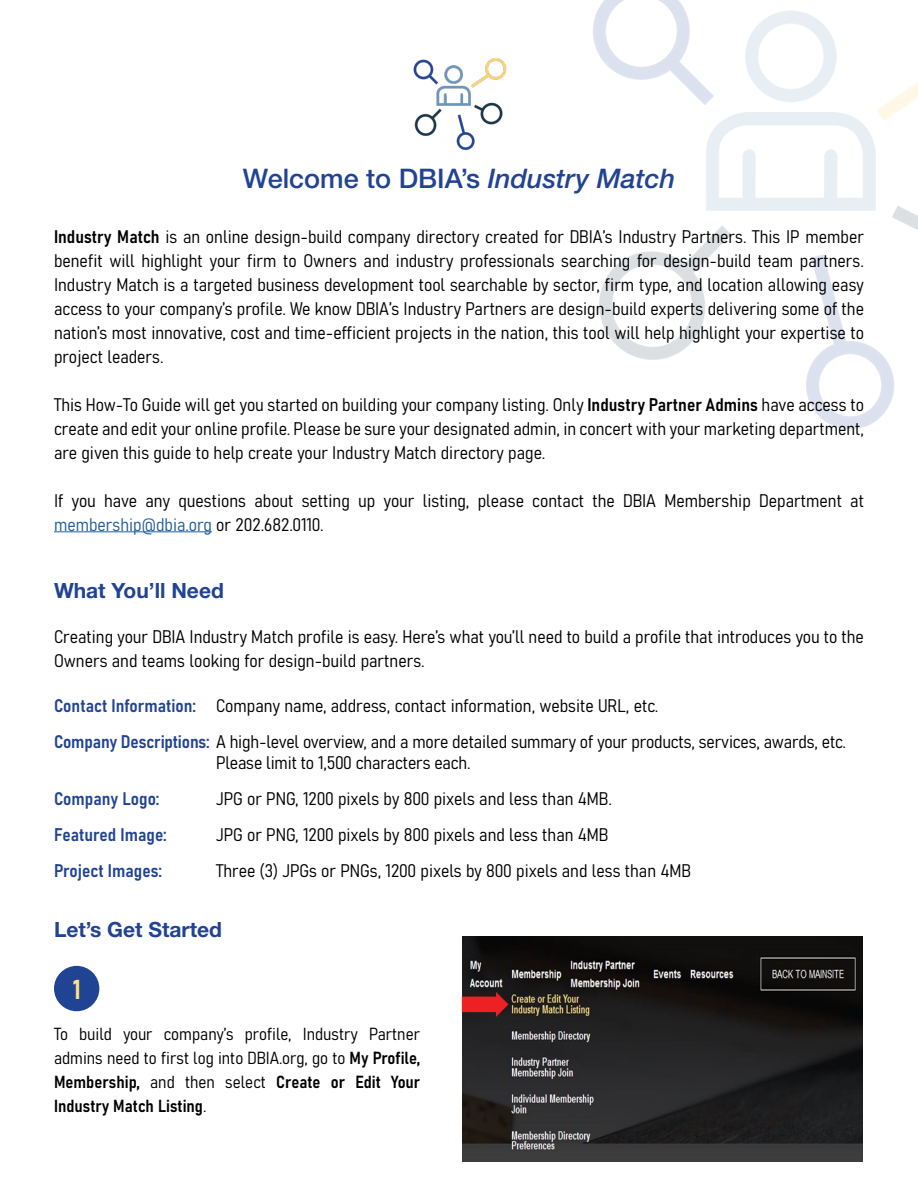
<style>
.page{position:relative;width:918px;height:1188px;background:#fff}
.page>*{position:absolute;margin:0;border:0;box-sizing:border-box;transform-origin:0 0}
.t1{font:500 27px "Helvetica Neue LT Std";color:#214393}
.t2{font:27px "Bahnschrift";color:#fee087}
.t3{font:700 21px "Helvetica Neue LT Std";color:#214393}
.t4{font:18px/24px "Bahnschrift";color:#000}
.t5{font:18px "Bahnschrift";color:#214393}
.t6{font:17.25px/24px "Bahnschrift";color:#000;text-align:justify}
.s1{font-style:italic}
.s2{color:#215e9e}
.s3{color:#214393}
</style>
<div class="page">
<img style="left:593px;top:0;width:325px;height:430px">
<img style="left:413px;top:58px;width:94px;height:93px">
<hr style="left:54px;top:532px;width:158px;height:1px;background:#215e9e">
<div style="left:54px;top:966px;width:45px;height:45px;background:#214393;border-radius:50%"></div>
<img style="left:462px;top:937px;width:400px;height:224px">
<svg style="left:462px;top:992px;width:47px;height:25px"></svg>
<h1 class="t1" style="left:243px;top:162px;width:434px">Welcome to DBIA’s <span class="s1">Industry Match</span></h1>
<p class="t4" style="left:54px;top:223px;width:812px;text-align:justify">Industry Match is an online design-build company directory created for DBIA’s Industry Partners. This IP member benefit will highlight your firm to Owners and industry professionals searching for design-build team partners.<br>Industry Match is a targeted business development tool searchable by sector, firm type, and location allowing easy access to your company’s profile. We know DBIA’s Industry Partners are design-build experts delivering some of the nation’s most innovative, cost and time-efficient projects in the nation, this tool will help highlight your expertise to project leaders.</p>
<p class="t4" style="left:54px;top:391px;width:812px;text-align:justify">This How-To Guide will get you started on building your company listing. Only Industry Partner Admins have access to create and edit your online profile. Please be sure your designated admin, in concert with your marketing department, are given this guide to help create your Industry Match directory page.</p>
<p class="t4" style="left:54px;top:487px;width:811px">If you have any questions about setting up your listing, please contact the DBIA Membership Department at <span class="s2">membership@dbia.org</span> or 202.682.0110.</p>
<p class="t3" style="left:54px;top:578px;width:171px">What You’ll Need</p>
<p class="t4" style="left:54px;top:623px;width:811px">Creating your DBIA Industry Match profile is easy. Here’s what you’ll need to build a profile that introduces you to the<br>Owners and teams looking for design-build partners.</p>
<p class="t4" style="left:54px;top:686px;width:794px;line-height:36px"><span class="s3">Contact Information:</span> Company name, address, contact information, website URL, etc.<br><span class="s3">Company Descriptions:</span> A high-level overview, and a more detailed summary of your products, services, awards, etc.</p>
<p class="t4" style="left:216px;top:749px;width:256px">Please limit to 1,500 characters each.</p>
<p class="t5" style="left:54px;top:785px;width:107px">Company Logo:</p>
<p class="t4" style="left:216px;top:785px;width:398px">JPG or PNG, 1200 pixels by 800 pixels and less than 4MB.</p>
<p class="t5" style="left:54px;top:821px;width:114px">Featured Image:</p>
<p class="t4" style="left:216px;top:821px;width:394px">JPG or PNG, 1200 pixels by 800 pixels and less than 4MB</p>
<p class="t5" style="left:54px;top:857px;width:110px">Project Images:</p>
<p class="t4" style="left:216px;top:857px;width:476px">Three (3) JPGs or PNGs, 1200 pixels by 800 pixels and less than 4MB</p>
<p class="t3" style="left:54px;top:916px;width:170px">Let’s Get Started</p>
<h1 class="t2" style="left:73px;top:969px;width:10px">1</h1>
<p class="t6" style="left:54px;top:1021px;width:368px">To build your company’s profile, Industry Partner admins need to first log into DBIA.org, go to My Profile, Membership, and then select Create or Edit Your Industry Match Listing.</p>
</div>
